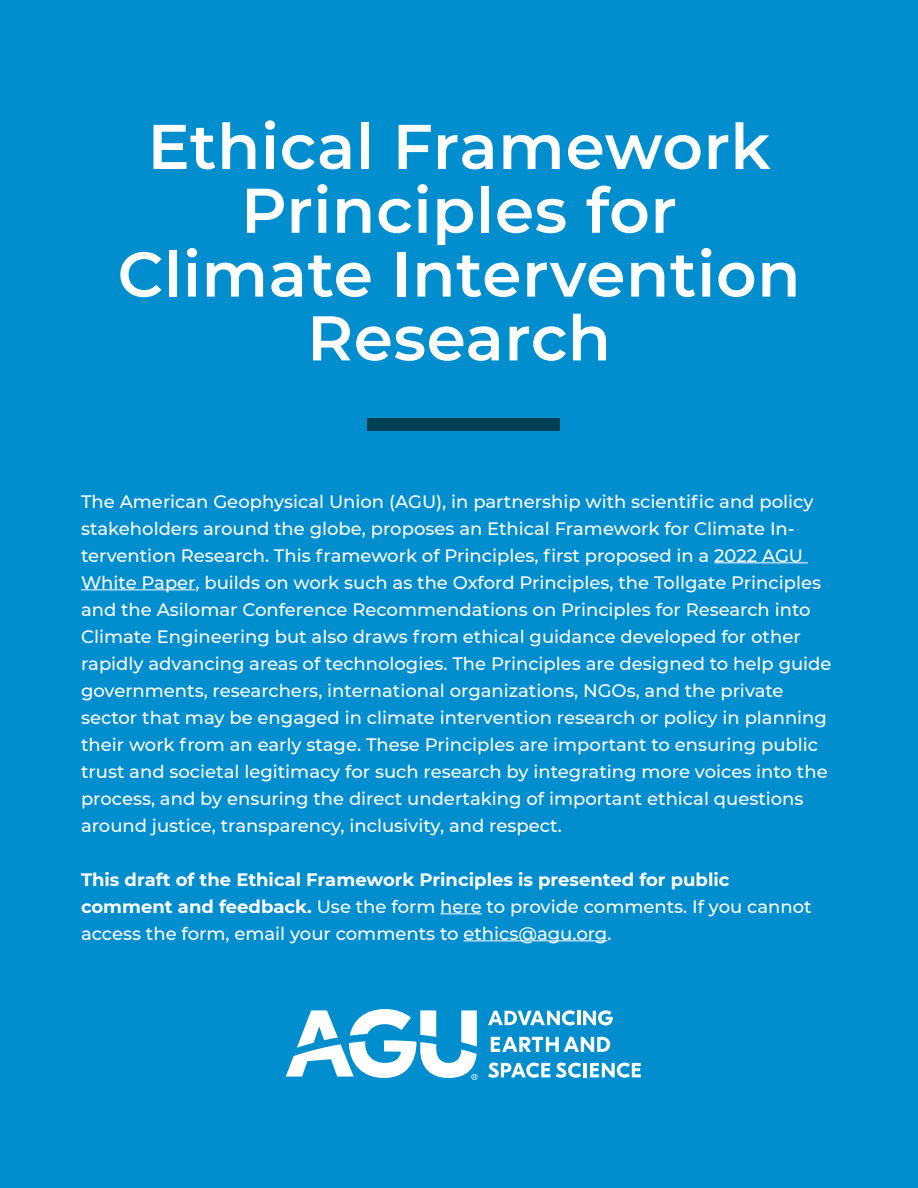
<style>
.page{position:relative;width:918px;height:1188px;background:#008ecf}
.page>*{position:absolute;margin:0;border:0;box-sizing:border-box;transform-origin:0 0}
.mainheader{font:600 63px/63.8px "Montserrat";letter-spacing:.01em;color:#fff;text-align:center}
.t1{font:500 18px/27px "Montserrat";color:#fff}
.t2{font:700 18px "Montserrat";color:#fff}
.s1{font-weight:700}
</style>
<div class="page">
<hr style="left:714px;top:562px;width:94px;height:1px;background:#fff">
<hr style="left:81px;top:589px;width:115px;height:1px;background:#fff">
<hr style="left:440px;top:913px;width:42px;height:1px;background:#fff">
<hr style="left:463px;top:940px;width:144px;height:1px;background:#fff">
<div style="left:367px;top:418px;width:193px;height:13px;background:#004053"></div>
<svg style="left:488px;top:1010px;width:87px;height:15px"></svg>
<hr style="left:577px;top:1011px;width:3px;height:14px;background:#fff">
<svg style="left:583px;top:1010px;width:30px;height:15px"></svg>
<svg style="left:491px;top:1037px;width:119px;height:15px"></svg>
<svg style="left:488px;top:1063px;width:62px;height:15px"></svg>
<svg style="left:556px;top:1063px;width:25px;height:15px"></svg>
<hr style="left:584px;top:1063px;width:3px;height:14px;background:#fff">
<svg style="left:590px;top:1063px;width:51px;height:15px"></svg>
<svg style="left:286px;top:1009px;width:192px;height:71px"></svg>
<p class="mainheader" style="left:148px;top:112px;width:624px">Ethical Framework<br>Principles for</p>
<p class="mainheader" style="left:118px;top:240px;width:684px">Climate Intervention<br>Research</p>
<p class="t1" style="left:81px;top:487px;width:752px">The American Geophysical Union (AGU), in partnership with scientific and policy stakeholders around the globe, proposes an Ethical Framework for Climate In&shy;tervention Research. This framework of Principles, first proposed in a 2022 AGU White Paper, builds on work such as the Oxford Principles, the Tollgate Principles and the Asilomar Conference Recommendations on Principles for Research into Climate Engineering but also draws from ethical guidance developed for other rapidly advancing areas of technologies. The Principles are designed to help guide governments, researchers, international organizations, NGOs, and the private sector that may be engaged in climate intervention research or policy in planning their work from an early stage. These Principles are important to ensuring public trust and societal legitimacy for such research by integrating more voices into the process, and by ensuring the direct undertaking of important ethical questions around justice, transparency, inclusivity, and respect.</p>
<p class="t2" style="left:81px;top:866px;width:650px">This draft of the Ethical Framework Principles is presented for public</p>
<p class="t1" style="left:81px;top:892px;width:732px"><span class="s1">comment and feedback.</span> Use the form here to provide comments. If you cannot access the form, email your comments to ethics@agu.org.</p>
</div>
